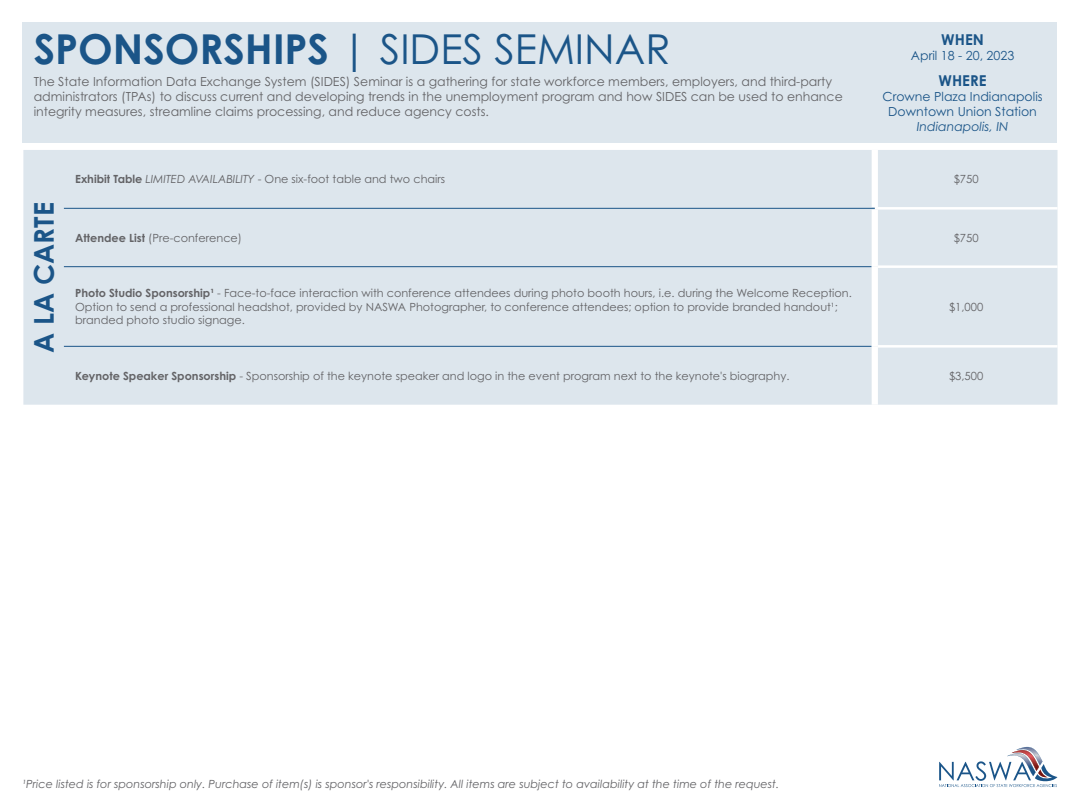
<style>
.page{position:relative;width:1080px;height:810px;background:#fff}
.page>*{position:absolute;margin:0;border:0;box-sizing:border-box;transform-origin:0 0}
.t1{font:41.25px "Century Gothic Pro";color:#1b5588}
.t2{font:700 27.25px "Century Gothic Pro";color:#1b5588}
.t3{font:700 15px "Century Gothic Pro";color:#1b5588}
.t4{font:12.5px/15px "Century Gothic Pro";color:#636366}
.t5{font:12.5px/15px "Century Gothic Pro";color:#1b5588;text-align:center}
.t6{font:11.25px/13.5px "Century Gothic Pro";color:#636366}
.t7{font:italic 11.25px "Century Gothic Pro";color:#636366}
.s1{font-weight:700}
.s2{font-style:italic}
</style>
<div class="page">
<div style="left:22px;top:22px;width:1036px;height:121px;background:#dde6ed"></div>
<svg style="left:939px;top:746px;width:119px;height:41px"></svg>
<div style="left:23px;top:150px;width:1035px;height:255px;background:#dde6ed"></div>
<hr style="left:875px;top:207px;width:183px;height:3px;background:#fff">
<hr style="left:878px;top:265px;width:180px;height:3px;background:#fff">
<hr style="left:878px;top:345px;width:180px;height:3px;background:#fff">
<div style="left:872px;top:150px;width:6px;height:57px;background:#fff"></div>
<hr style="left:64px;top:208px;width:811px;height:1px;background:#1b5588">
<hr style="left:64px;top:266px;width:808px;height:1px;background:#1b5588">
<hr style="left:64px;top:346px;width:808px;height:1px;background:#1b5588">
<div style="left:872px;top:210px;width:6px;height:57px;background:#fff"></div>
<div style="left:872px;top:267px;width:6px;height:79px;background:#fff"></div>
<div style="left:872px;top:346px;width:6px;height:59px;background:#fff"></div>
<p class="t1" style="left:34px;top:24px;width:638px"><span class="s1">SPONSORSHIPS</span> | SIDES SEMINAR</p>
<p class="t3" style="left:941px;top:30px;width:44px">WHEN</p>
<p class="t5" style="left:911px;top:48px;width:105px">April 18 - 20, 2023</p>
<p class="t3" style="left:939px;top:71px;width:50px">WHERE</p>
<p class="t5" style="left:883px;top:89px;width:162px">Crowne Plaza Indianapolis<br>Downtown Union Station<br><span class="s2">Indianapolis, IN</span></p>
<p class="t4" style="left:34px;top:74px;width:811px">The State Information Data Exchange System (SIDES) Seminar is a gathering for state workforce members, employers, and third-party administrators (TPAs) to discuss current and developing trends in the unemployment program and how SIDES can be used to enhance integrity measures, streamline claims processing, and reduce agency costs.</p>
<p class="t2" style="left:27px;top:353px;width:152px;rotate:-90deg">A LA CARTE</p>
<p class="t6" style="left:75px;top:172px;width:372px"><span class="s1">Exhibit Table</span> <span class="s2">LIMITED AVAILABILITY</span> - One six-foot table and two chairs</p>
<p class="t6" style="left:954px;top:172px;width:26px">$750</p>
<p class="t6" style="left:75px;top:231px;width:168px"><span class="s1">Attendee List</span> (Pre-conference)</p>
<p class="t6" style="left:954px;top:231px;width:26px">$750</p>
<p class="t6" style="left:75px;top:286px;width:778px"><span class="s1">Photo Studio Sponsorship¹</span> - Face-to-face interaction with conference attendees during photo booth hours, i.e. during the Welcome Reception.<br>Option to send a professional headshot, provided by NASWA Photographer, to conference attendees; option to provide branded handout¹; branded photo studio signage.</p>
<p class="t6" style="left:949px;top:300px;width:36px">$1,000</p>
<p class="t6" style="left:75px;top:369px;width:716px"><span class="s1">Keynote Speaker Sponsorship</span> - Sponsorship of the keynote speaker and logo in the event program next to the keynote's biography.</p>
<p class="t6" style="left:949px;top:369px;width:36px">$3,500</p>
<p class="t7" style="left:22px;top:777px;width:758px">¹Price listed is for sponsorship only. Purchase of item(s) is sponsor's responsibility. All items are subject to availability at the time of the request.</p>
</div>
